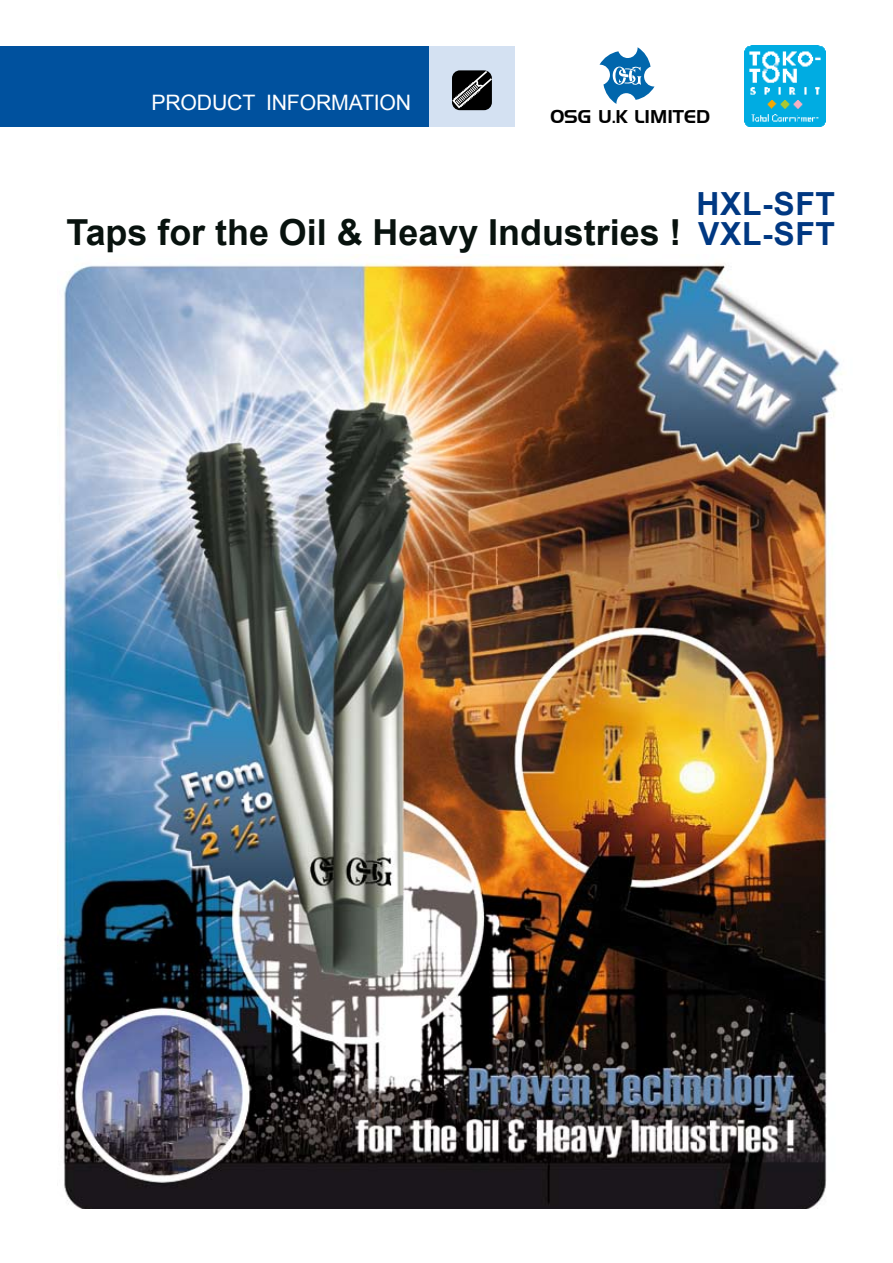
<style>
.page{position:relative;width:893px;height:1263px;background:#fff}
.page>*{position:absolute;margin:0;border:0;box-sizing:border-box;transform-origin:0 0}
.t1{font:700 35.85px "Arial";color:#08120e}
.t2{font:700 31.8px "Arial";letter-spacing:.02em;color:#003882}
.t3{font:21.3px "Arial";letter-spacing:-.01em;color:#fff}
.t4{font:18px "Handel Gothic BT";color:#000}
.s1{font-size:31.8px;color:#003882}
</style>
<div class="page">
<div style="left:0;top:46px;width:446px;height:80px;background:#00519e"></div>
<div style="left:429px;top:46px;width:85px;height:80px;background:#d4e1f2"></div>
<svg style="left:452px;top:70px;width:40px;height:40px"></svg>
<svg style="left:599px;top:47px;width:55px;height:57px"></svg>
<img style="left:57px;top:256px;width:785px;height:953px">
<img style="left:744px;top:46px;width:81px;height:81px">
<p class="t3" style="left:151px;top:89px;width:261px">PRODUCT INFORMATION</p>
<p class="t4" style="left:550px;top:106px;width:161px">OSG U.K LIMITED</p>
<p class="t2" style="left:697px;top:182px;width:140px">HXL-SFT</p>
<p class="t1" style="left:66px;top:209px;width:770px">Taps for the Oil &amp; Heavy Industries ! <span class="s1">VXL-SFT</span></p>
</div>
